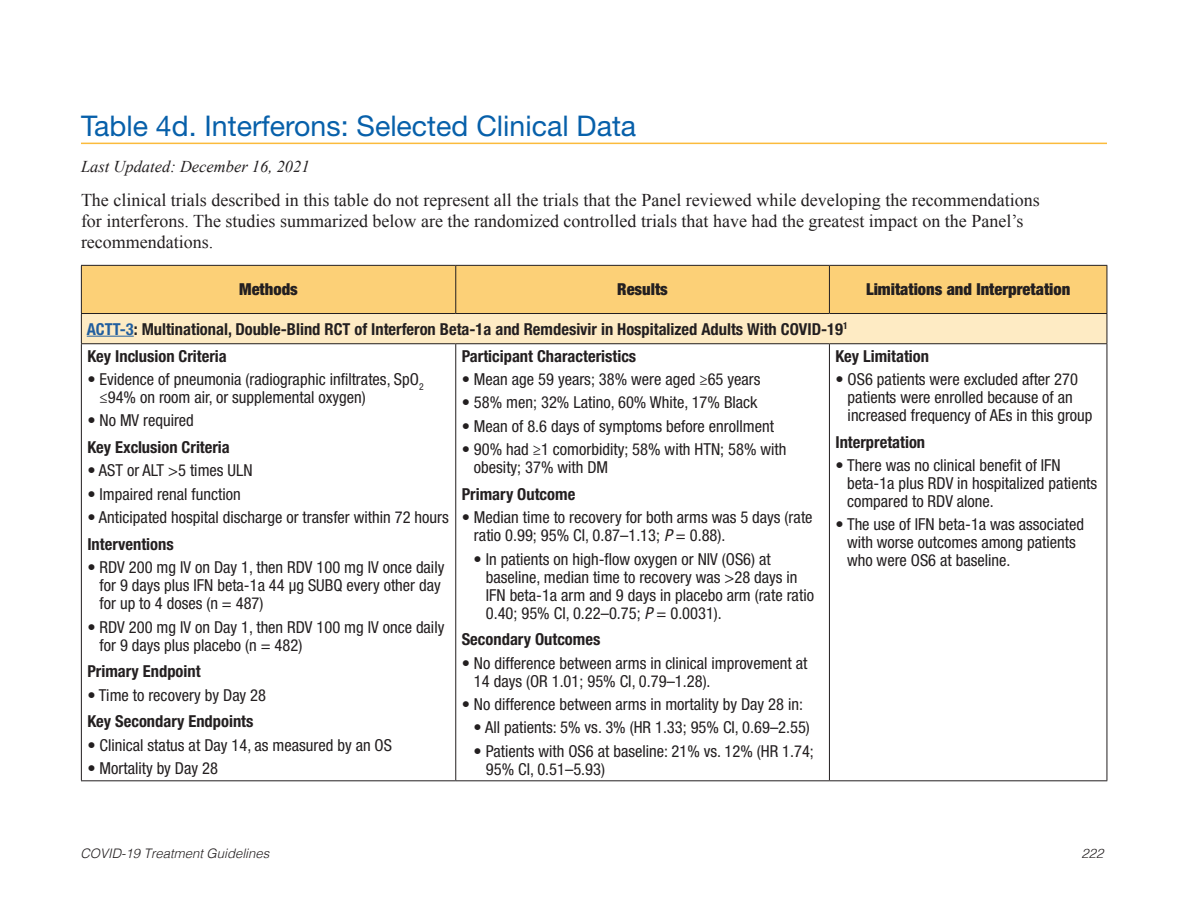
<style>
.page{position:relative;width:1188px;height:918px;background:#fff}
.page>*{position:absolute;margin:0;border:0;box-sizing:border-box;transform-origin:0 0}
.Heading_1{font:28.5px "Helvetica Neue LT Std";color:#0760aa}
.Body{font:18px/21px "Times New Roman";color:#231f20}
.table_body{font:condensed 16.5px/18px "Helvetica Neue LT Std";color:#231f20}
.table_body-2{font:700 condensed 16.5px "Helvetica Neue LT Std";color:#231f20}
.table_body_header{font:900 condensed 16.5px "Helvetica Neue LT Std";color:#231f20}
.last_updated{font:italic 16.5px "Times New Roman";color:#231f20}
.t1{font:italic 300 13.2px "Helvetica";color:#231f20}
.s1{color:#215e9f}
.s2{font-style:italic}
</style>
<div class="page">
<hr style="left:81px;top:143px;width:1026px;height:1px;background:#fbbb3c">
<div style="left:82px;top:266px;width:1025px;height:47px;background:#fcd077"></div>
<div style="left:81px;top:314px;width:1026px;height:30px;background:#feebc4"></div>
<hr style="left:81px;top:265px;width:375px;height:1px;background:#231f20">
<hr style="left:81px;top:266px;width:1px;height:47px;background:#231f20">
<hr style="left:456px;top:265px;width:373px;height:1px;background:#231f20">
<hr style="left:455px;top:266px;width:1px;height:47px;background:#231f20">
<hr style="left:829px;top:265px;width:278px;height:1px;background:#231f20">
<hr style="left:829px;top:266px;width:1px;height:47px;background:#231f20">
<hr style="left:1107px;top:266px;width:1px;height:47px;background:#231f20">
<hr style="left:81px;top:313px;width:375px;height:1px;background:#231f20">
<svg style="left:81px;top:314px;width:1px;height:29px"></svg>
<hr style="left:456px;top:313px;width:373px;height:1px;background:#231f20">
<hr style="left:829px;top:313px;width:278px;height:1px;background:#231f20">
<svg style="left:1107px;top:314px;width:1px;height:29px"></svg>
<hr style="left:81px;top:343px;width:375px;height:1px;background:#231f20">
<hr style="left:81px;top:344px;width:1px;height:436px;background:#231f20">
<hr style="left:456px;top:343px;width:373px;height:1px;background:#231f20">
<hr style="left:455px;top:344px;width:1px;height:436px;background:#231f20">
<hr style="left:829px;top:343px;width:278px;height:1px;background:#231f20">
<hr style="left:829px;top:344px;width:1px;height:436px;background:#231f20">
<hr style="left:1107px;top:344px;width:1px;height:436px;background:#231f20">
<hr style="left:81px;top:780px;width:375px;height:1px;background:#231f20">
<hr style="left:456px;top:780px;width:373px;height:1px;background:#231f20">
<hr style="left:829px;top:780px;width:278px;height:1px;background:#231f20">
<hr style="left:87px;top:336px;width:47px;height:1px;background:#215e9f">
<p class="Heading_1" style="left:81px;top:109px;width:557px">Table 4d. Interferons: Selected Clinical Data</p>
<p class="last_updated" style="left:81px;top:155px;width:230px">Last Updated: December 16, 2021</p>
<p class="Body" style="left:81px;top:189px;width:960px">The clinical trials described in this table do not represent all the trials that the Panel reviewed while developing the recommendations for interferons. The studies summarized below are the randomized controlled trials that have had the greatest impact on the Panel’s recommendations.</p>
<p class="table_body_header" style="left:239px;top:279px;width:60px">Methods</p>
<p class="table_body_header" style="left:617px;top:279px;width:52px">Results</p>
<p class="table_body_header" style="left:866px;top:279px;width:206px">Limitations and Interpretation</p>
<p class="table_body-2" style="left:87px;top:319px;width:762px"><span class="s1">ACTT-3</span>: Multinational, Double-Blind RCT of Interferon Beta-1a and Remdesivir in Hospitalized Adults With COVID-19<sup>1</sup></p>
<p class="table_body-2" style="left:87px;top:346px;width:141px">Key Inclusion Criteria</p>
<p class="table_body" style="left:100px;top:370px;width:326px;text-indent:-12px">• Evidence of pneumonia (radiographic infiltrates, SpO<sub>2 </sub>≤94% on room air, or supplemental oxygen)</p>
<p class="table_body" style="left:87px;top:411px;width:108px">• No MV required</p>
<p class="table_body-2" style="left:87px;top:437px;width:144px">Key Exclusion Criteria</p>
<p class="table_body" style="left:87px;top:461px;width:167px">• AST or ALT &gt;5 times ULN</p>
<p class="table_body" style="left:87px;top:485px;width:155px">• Impaired renal function</p>
<p class="table_body" style="left:87px;top:508px;width:363px">• Anticipated hospital discharge or transfer within 72 hours</p>
<p class="table_body-2" style="left:87px;top:534px;width:88px">Interventions</p>
<p class="table_body" style="left:100px;top:558px;width:346px;text-indent:-12px">• RDV 200 mg IV on Day 1, then RDV 100 mg IV once daily for 9 days plus IFN beta-1a 44 µg SUBQ every other day for up to 4 doses (n = 487)</p>
<p class="table_body" style="left:100px;top:618px;width:346px;text-indent:-12px">• RDV 200 mg IV on Day 1, then RDV 100 mg IV once daily for 9 days plus placebo (n = 482)</p>
<p class="table_body-2" style="left:87px;top:661px;width:115px">Primary Endpoint</p>
<p class="table_body" style="left:87px;top:686px;width:180px">• Time to recovery by Day 28</p>
<p class="table_body-2" style="left:87px;top:711px;width:168px">Key Secondary Endpoints</p>
<p class="table_body" style="left:87px;top:736px;width:306px">• Clinical status at Day 14, as measured by an OS</p>
<p class="table_body" style="left:87px;top:759px;width:132px">• Mortality by Day 28</p>
<p class="table_body-2" style="left:462px;top:346px;width:176px">Participant Characteristics</p>
<p class="table_body" style="left:462px;top:370px;width:300px">• Mean age 59 years; 38% were aged ≥65 years</p>
<p class="table_body" style="left:462px;top:393px;width:297px">• 58% men; 32% Latino, 60% White, 17% Black</p>
<p class="table_body" style="left:462px;top:417px;width:314px">• Mean of 8.6 days of symptoms before enrollment</p>
<p class="table_body" style="left:474px;top:440px;width:314px;text-indent:-12px">• 90% had ≥1 comorbidity; 58% with HTN; 58% with obesity; 37% with DM</p>
<p class="table_body-2" style="left:462px;top:484px;width:115px">Primary Outcome</p>
<p class="table_body" style="left:474px;top:508px;width:340px;text-indent:-12px">• Median time to recovery for both arms was 5 days (rate ratio 0.99; 95% CI, 0.87–1.13; <span class="s2">P</span> = 0.88).</p>
<p class="table_body" style="left:486px;top:550px;width:330px;text-indent:-12px">• In patients on high-flow oxygen or NIV (OS6) at baseline, median time to recovery was &gt;28 days in IFN beta-1a arm and 9 days in placebo arm (rate ratio 0.40; 95% CI, 0.22–0.75; <span class="s2">P</span> = 0.0031).</p>
<p class="table_body-2" style="left:462px;top:629px;width:140px">Secondary Outcomes</p>
<p class="table_body" style="left:474px;top:654px;width:335px;text-indent:-12px">• No difference between arms in clinical improvement at<br>14 days (OR 1.01; 95% CI, 0.79–1.28).</p>
<p class="table_body" style="left:462px;top:695px;width:343px">• No difference between arms in mortality by Day 28 in:</p>
<p class="table_body" style="left:474px;top:718px;width:338px">• All patients: 5% vs. 3% (HR 1.33; 95% CI, 0.69–2.55)</p>
<p class="table_body" style="left:486px;top:742px;width:330px;text-indent:-12px">• Patients with OS6 at baseline: 21% vs. 12% (HR 1.74;<br>95% CI, 0.51–5.93)</p>
<p class="table_body-2" style="left:835px;top:346px;width:95px">Key Limitation</p>
<p class="table_body" style="left:848px;top:370px;width:246px;text-indent:-12px">• OS6 patients were excluded after 270 patients were enrolled because of an increased frequency of AEs in this group</p>
<p class="table_body-2" style="left:835px;top:432px;width:91px">Interpretation</p>
<p class="table_body" style="left:847px;top:456px;width:252px;text-indent:-12px">• There was no clinical benefit of IFN beta-1a plus RDV in hospitalized patients compared to RDV alone.</p>
<p class="table_body" style="left:847px;top:515px;width:239px;text-indent:-12px">• The use of IFN beta-1a was associated with worse outcomes among patients who were OS6 at baseline.</p>
<p class="t1" style="left:80px;top:842px;width:190px">COVID-19 Treatment Guidelines</p>
<p class="t1" style="left:1082px;top:842px;width:23px">222</p>
</div>
